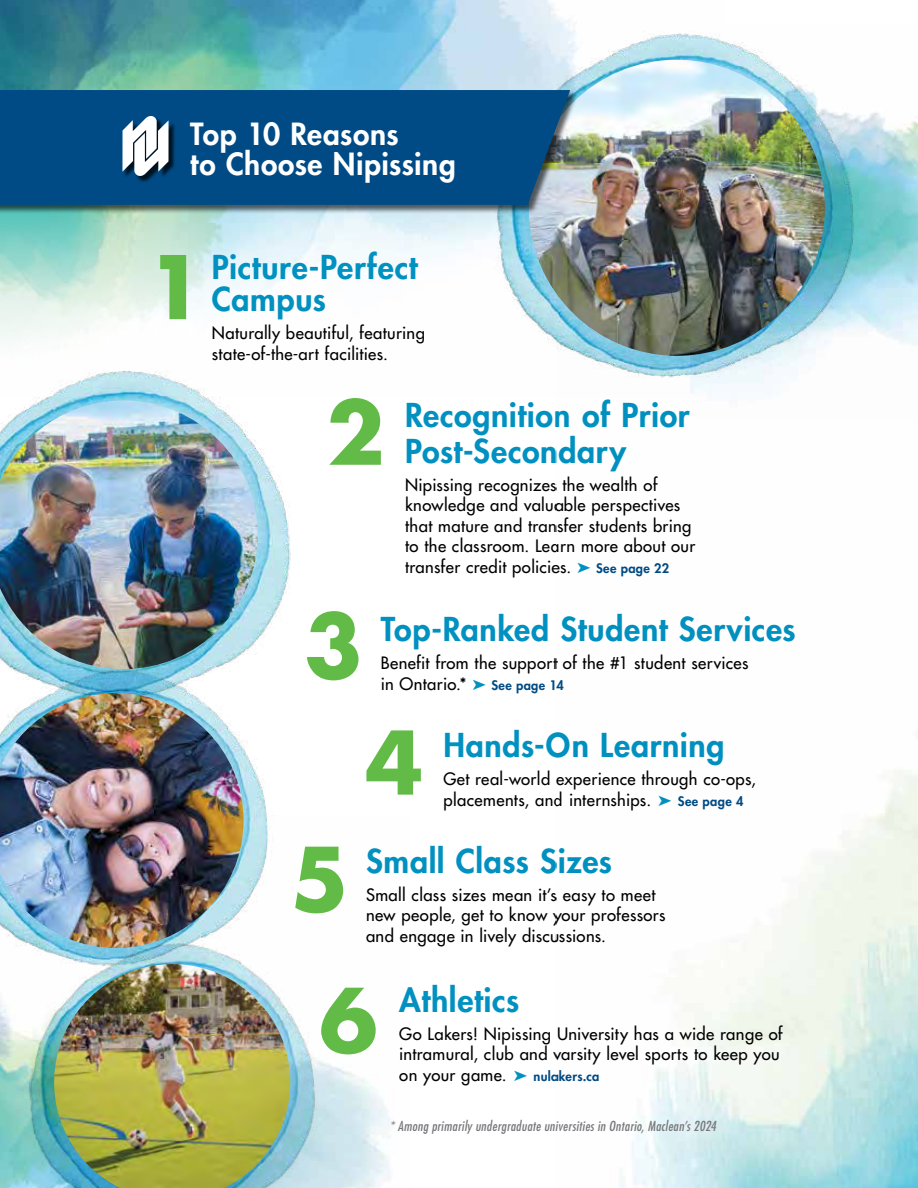
<style>
.page{position:relative;width:918px;height:1188px;background:#fff}
.page>*{position:absolute;margin:0;border:0;box-sizing:border-box;transform-origin:0 0}
.t1{font:700 85.2px "Futura Std";color:#62bb46}
.Pull_quote__not_cond{font:800 32.1px/32.1px "Futura Std";letter-spacing:.02em;color:#0091c0}
.Pull_quote__not_cond-2{font:800 29.7px "Futura Std";letter-spacing:.015em;color:#fff}
.Pull_quote__not_cond-3{font:500 16.65px/20.5px "Futura Std";letter-spacing:.025em;color:#000}
.Pull_quote__not_cond-4{font:italic condensed 13.5px "Futura Std";letter-spacing:.03em;color:#77787b}
.s1{color:#0091c0}
.s2{font-weight:800;font-size:12.75px;color:#004b85}
</style>
<div class="page">
<img style="left:0;top:1001px;width:390px;height:187px">
<img style="left:619px;top:770px;width:299px;height:418px">
<img style="left:882px;top:117px;width:36px;height:228px">
<img style="left:0;top:0;width:556px;height:340px">
<img style="left:471px;top:16px;width:411px;height:377px">
<img style="left:529px;top:60px;width:296px;height:296px;border-radius:148px">
<div style="left:0;top:90px;width:579px;height:124px;background:#000;opacity:.6"></div>
<div style="left:0;top:90px;width:570px;height:115px;background:#004b85"></div>
<div style="left:124px;top:117px;width:51px;height:66px;background:#000;opacity:.75"></div>
<svg style="left:122px;top:116px;width:47px;height:60px"></svg>
<img style="left:39px;top:371px;width:252px;height:271px">
<img style="left:0;top:400px;width:258px;height:256px">
<img style="left:13px;top:1001px;width:313px;height:187px">
<img style="left:53px;top:985px;width:238px;height:203px">
<img style="left:0;top:656px;width:268px;height:329px">
<img style="left:0;top:693px;width:244px;height:255px">
<p class="Pull_quote__not_cond-2" style="left:190px;top:115px;width:210px">Top 10 Reasons</p>
<p class="Pull_quote__not_cond-2" style="left:190px;top:145px;width:267px">to Choose Nipissing</p>
<p class="t1" style="left:147px;top:231px;width:60px">1</p>
<p class="Pull_quote__not_cond" style="left:212px;top:251px;width:207px">Picture-Perfect<br>Campus</p>
<p class="Pull_quote__not_cond-3" style="left:212px;top:323px;width:215px">Naturally beautiful, featuring state-of-the-art facilities.</p>
<p class="t1" style="left:326px;top:376px;width:60px">2</p>
<p class="Pull_quote__not_cond" style="left:405px;top:397px;width:286px;line-height:36px">Recognition of Prior<br>Post-Secondary</p>
<p class="Pull_quote__not_cond-3" style="left:405px;top:475px;width:292px">Nipissing recognizes the wealth of knowledge and valuable perspectives that mature and transfer students bring to the classroom. Learn more about our transfer credit policies. <span class="s1">➤</span> <span class="s2">See page 22</span></p>
<p class="Pull_quote__not_cond" style="left:381px;top:613px;width:416px">Top-Ranked Student Services</p>
<p class="Pull_quote__not_cond-3" style="left:381px;top:653px;width:369px">Benefit from the support of the #1 student services</p>
<p class="t1" style="left:304px;top:589px;width:60px">3</p>
<p class="Pull_quote__not_cond-3" style="left:381px;top:673px;width:185px">in Ontario.* <span class="s1">➤</span> <span class="s2">See page 14</span></p>
<p class="Pull_quote__not_cond" style="left:443px;top:729px;width:283px">Hands-On Learning</p>
<p class="Pull_quote__not_cond-3" style="left:443px;top:769px;width:314px">Get real-world experience through co-ops,</p>
<p class="t1" style="left:365px;top:706px;width:60px">4</p>
<p class="Pull_quote__not_cond-3" style="left:443px;top:789px;width:302px">placements, and internships. <span class="s1">➤</span> <span class="s2">See page 4</span></p>
<p class="t1" style="left:291px;top:822px;width:60px">5</p>
<p class="Pull_quote__not_cond" style="left:366px;top:845px;width:247px">Small Class Sizes</p>
<p class="Pull_quote__not_cond-3" style="left:366px;top:885px;width:301px">Small class sizes mean it’s easy to meet new people, get to know your professors and engage in lively discussions.</p>
<p class="t1" style="left:319px;top:963px;width:60px">6</p>
<p class="Pull_quote__not_cond" style="left:399px;top:984px;width:122px">Athletics</p>
<p class="Pull_quote__not_cond-3" style="left:399px;top:1023px;width:385px">Go Lakers! Nipissing University has a wide range of intramural, club and varsity level sports to keep you on your game. <span class="s1">➤</span> <span class="s2">nulakers.ca</span></p>
<p class="Pull_quote__not_cond-4" style="left:390px;top:1117px;width:328px">* Among primarily undergraduate universities in Ontario, Maclean’s 2024</p>
</div>
